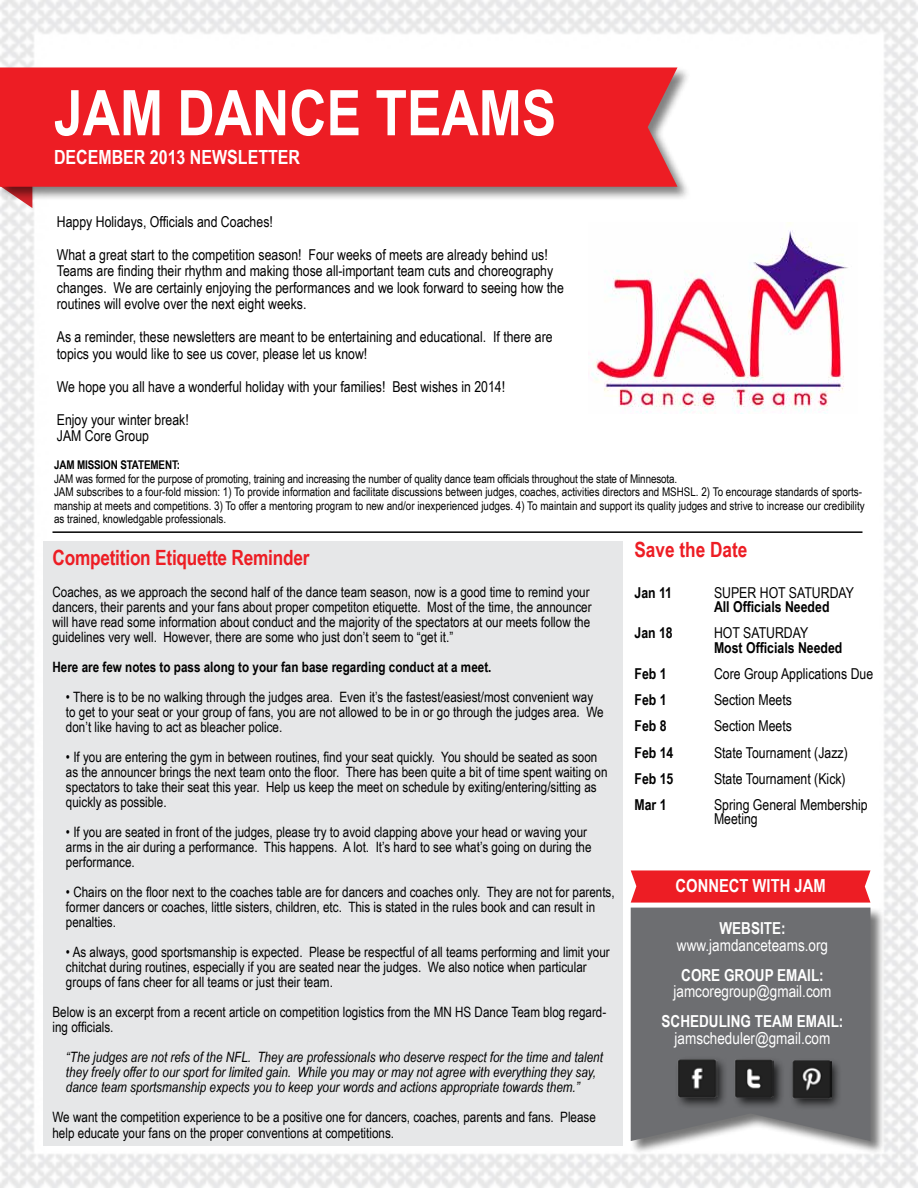
<style>
.page{position:relative;width:918px;height:1188px;background:#fff}
.page>*{position:absolute;margin:0;border:0;box-sizing:border-box;transform-origin:0 0}
.t1{font:700 63px "Arial Narrow";color:#fff}
.t2{font:700 21px "Arial Narrow";letter-spacing:-.01em;color:#ed1d24}
.t3{font:700 19.5px "Arial Narrow";color:#fff}
.t4{font:700 18px "Arial Narrow";color:#fff}
.t5{font:16.5px "Arial Narrow";color:#fff}
.t6{font:700 16.5px "Arial Narrow";color:#fff}
.t7{font:15px/16.5px "Arial Narrow";color:#000}
.t8{font:700 15px "Arial Narrow";color:#000}
.t9{font:14.25px/15px "Arial Narrow";color:#000}
.t10{font:italic 14.25px/15px "Arial Narrow";color:#000}
.t11{font:700 14.25px "Arial Narrow";color:#000}
.t12{font:12px/13.5px "Arial Narrow";color:#000}
.t13{font:700 12px "Arial Narrow";letter-spacing:-.01em;color:#000}
</style>
<div class="page">
<svg style="left:0;top:202px;width:32px;height:6px"></svg>
<div style="left:0;top:66px;width:691px;height:136px;background:#000;opacity:.5"></div>
<div style="left:0;top:67px;width:678px;height:120px;background:#ed1d24"></div>
<img style="left:588px;top:222px;width:264px;height:191px">
<hr style="left:52px;top:531px;width:810px;height:2px;background:#000">
<div style="left:44px;top:541px;width:579px;height:605px;background:#e6e7e8"></div>
<div style="left:630px;top:907px;width:255px;height:248px;background:#000;opacity:.54"></div>
<div style="left:631px;top:908px;width:239px;height:233px;background:#6d6e71"></div>
<svg style="left:631px;top:870px;width:239px;height:33px;background:#ed272e"></svg>
<div style="left:674px;top:1056px;width:54px;height:54px;background:#000;opacity:.75"></div>
<img style="left:677px;top:1058px;width:40px;height:39px">
<div style="left:789px;top:1057px;width:54px;height:54px;background:#000;opacity:.75"></div>
<img style="left:792px;top:1060px;width:39px;height:40px">
<div style="left:732px;top:1057px;width:53px;height:53px;background:#000;opacity:.75"></div>
<img style="left:734px;top:1059px;width:40px;height:39px">
<h1 class="t1" style="left:54px;top:65px;width:504px">JAM DANCE TEAMS</h1>
<h3 class="t3" style="left:54px;top:142px;width:248px">DECEMBER 2013 NEWSLETTER</h3>
<p class="t7" style="left:57px;top:212px;width:218px">Happy Holidays, Officials and Coaches!</p>
<p class="t7" style="left:57px;top:245px;width:509px">What a great start to the competition season! Four weeks of meets are already behind us!<br>Teams are finding their rhythm and making those all-important team cuts and choreography changes. We are certainly enjoying the performances and we look forward to seeing how the routines will evolve over the next eight weeks.</p>
<p class="t7" style="left:57px;top:328px;width:497px">As a reminder, these newsletters are meant to be entertaining and educational. If there are topics you would like to see us cover, please let us know!</p>
<p class="t7" style="left:57px;top:377px;width:450px">We hope you all have a wonderful holiday with your families! Best wishes in 2014!</p>
<p class="t7" style="left:57px;top:410px;width:133px">Enjoy your winter break!<br>JAM Core Group</p>
<p class="t13" style="left:54px;top:456px;width:128px">JAM MISSION STATEMENT:</p>
<p class="t12" style="left:54px;top:471px;width:812px">JAM was formed for the purpose of promoting, training and increasing the number of quality dance team officials throughout the state of Minnesota.<br>JAM subscribes to a four-fold mission: 1) To provide information and facilitate discussions between judges, coaches, activities directors and MSHSL. 2) To encourage standards of sports&shy;manship at meets and competitions. 3) To offer a mentoring program to new and/or inexperienced judges. 4) To maintain and support its quality judges and strive to increase our credibility as trained, knowledgable professionals.</p>
<h2 class="t2" style="left:52px;top:542px;width:259px">Competition Etiquette Reminder</h2>
<p class="t9" style="left:52px;top:583px;width:541px">Coaches, as we approach the second half of the dance team season, now is a good time to remind your dancers, their parents and your fans about proper competiton etiquette. Most of the time, the announcer will have read some information about conduct and the majority of the spectators at our meets follow the guidelines very well. However, there are some who just don’t seem to “get it.”</p>
<p class="t11" style="left:52px;top:656px;width:440px">Here are few notes to pass along to your fan base regarding conduct at a meet.</p>
<p class="t9" style="left:66px;top:688px;width:539px">• There is to be no walking through the judges area. Even it’s the fastest/easiest/most convenient way to get to your seat or your group of fans, you are not allowed to be in or go through the judges area. We don’t like having to act as bleacher police.</p>
<p class="t9" style="left:66px;top:748px;width:543px">• If you are entering the gym in between routines, find your seat quickly. You should be seated as soon as the announcer brings the next team onto the floor. There has been quite a bit of time spent waiting on spectators to take their seat this year. Help us keep the meet on schedule by exiting/entering/sitting as quickly as possible.</p>
<p class="t9" style="left:66px;top:823px;width:527px">• If you are seated in front of the judges, please try to avoid clapping above your head or waving your arms in the air during a performance. This happens. A lot. It’s hard to see what’s going on during the performance.</p>
<p class="t9" style="left:66px;top:883px;width:550px">• Chairs on the floor next to the coaches table are for dancers and coaches only. They are not for parents, former dancers or coaches, little sisters, children, etc. This is stated in the rules book and can result in penalties.</p>
<p class="t9" style="left:66px;top:943px;width:545px">• As always, good sportsmanship is expected. Please be respectful of all teams performing and limit your chitchat during routines, especially if you are seated near the judges. We also notice when particular groups of fans cheer for all teams or just their team.</p>
<p class="t9" style="left:52px;top:1004px;width:555px">Below is an excerpt from a recent article on competition logistics from the MN HS Dance Team blog regard&shy;ing officials.</p>
<p class="t10" style="left:66px;top:1049px;width:538px">“The judges are not refs of the NFL. They are professionals who deserve respect for the time and talent they freely offer to our sport for limited gain. While you may or may not agree with everything they say, dance team sportsmanship expects you to keep your words and actions appropriate towards them.”</p>
<p class="t9" style="left:52px;top:1108px;width:545px;line-height:16.5px">We want the competition experience to be a positive one for dancers, coaches, parents and fans. Please help educate your fans on the proper conventions at competitions.</p>
<h2 class="t2" style="left:634px;top:534px;width:114px">Save the Date</h2>
<p class="t8" style="left:634px;top:581px;width:39px">Jan 11</p>
<p class="t7" style="left:714px;top:584px;width:142px">SUPER HOT SATURDAY</p>
<p class="t8" style="left:714px;top:596px;width:117px">All Officials Needed</p>
<p class="t8" style="left:634px;top:622px;width:40px">Jan 18</p>
<p class="t7" style="left:714px;top:624px;width:96px">HOT SATURDAY</p>
<p class="t8" style="left:714px;top:636px;width:130px">Most Officials Needed</p>
<p class="t8" style="left:634px;top:662px;width:34px">Feb 1</p>
<p class="t7" style="left:714px;top:665px;width:161px">Core Group Applications Due</p>
<p class="t8" style="left:634px;top:689px;width:34px">Feb 1</p>
<p class="t7" style="left:714px;top:691px;width:79px">Section Meets</p>
<p class="t8" style="left:634px;top:715px;width:34px">Feb 8</p>
<p class="t7" style="left:714px;top:717px;width:79px">Section Meets</p>
<p class="t8" style="left:634px;top:741px;width:40px">Feb 14</p>
<p class="t7" style="left:714px;top:744px;width:135px">State Tournament (Jazz)</p>
<p class="t8" style="left:634px;top:767px;width:40px">Feb 15</p>
<p class="t7" style="left:714px;top:770px;width:133px">State Tournament (Kick)</p>
<p class="t8" style="left:634px;top:794px;width:34px">Mar 1</p>
<p class="t7" style="left:714px;top:797px;width:155px;line-height:14.2px">Spring General Membership<br>Meeting</p>
<p class="t4" style="left:676px;top:872px;width:152px">CONNECT WITH JAM</p>
<p class="t6" style="left:719px;top:916px;width:68px">WEBSITE:</p>
<p class="t5" style="left:677px;top:933px;width:153px">www.jamdanceteams.org</p>
<p class="t6" style="left:681px;top:962px;width:144px">CORE GROUP EMAIL:</p>
<p class="t5" style="left:673px;top:979px;width:160px">jamcoregroup@gmail.com</p>
<p class="t6" style="left:662px;top:1009px;width:183px">SCHEDULING TEAM EMAIL:</p>
<p class="t5" style="left:675px;top:1026px;width:157px">jamscheduler@gmail.com</p>
</div>
